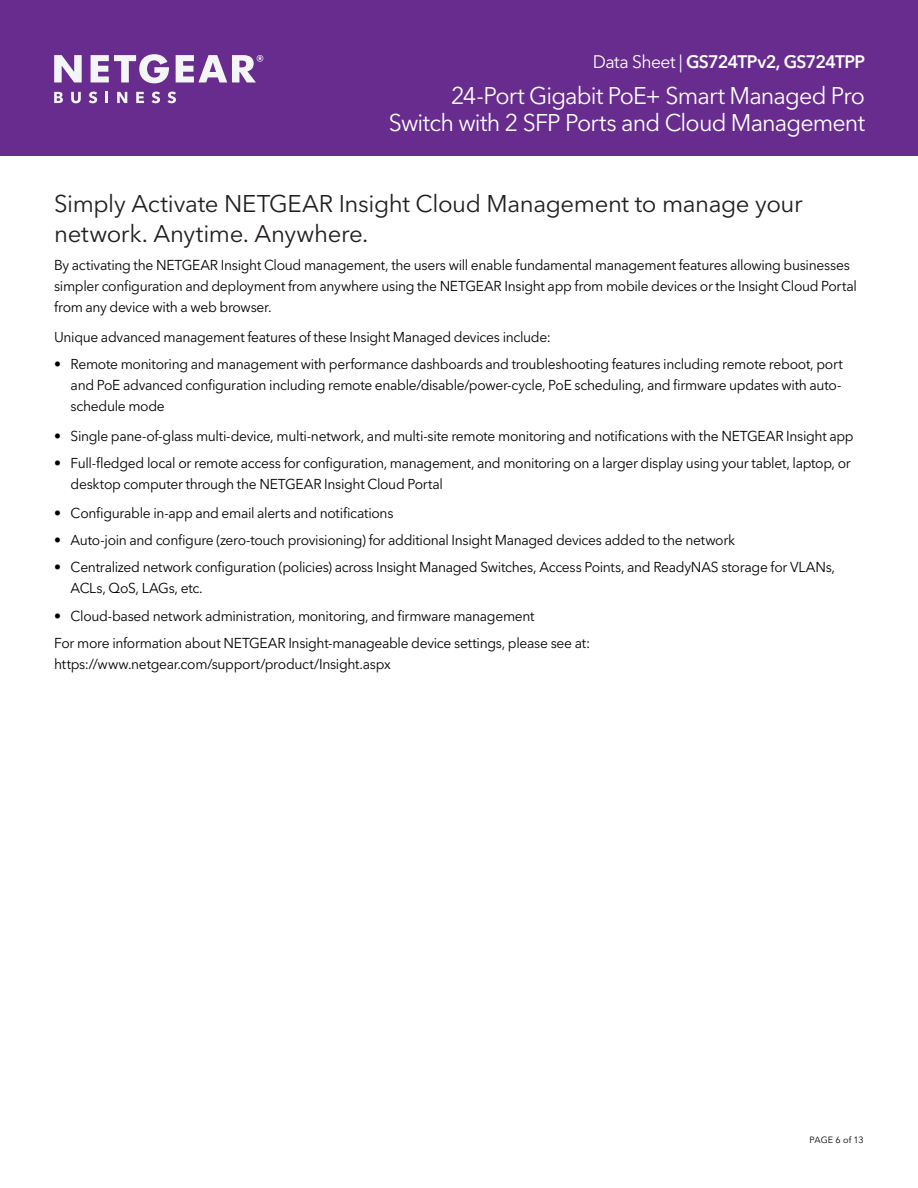
<style>
.page{position:relative;width:918px;height:1188px;background:#fff}
.page>*{position:absolute;margin:0;border:0;box-sizing:border-box;transform-origin:0 0}
.t1{font:24px/30px "Avenir Next LT Pro";letter-spacing:-.015em;color:#231f20}
.t2{font:24px/27px "Avenir Next LT Pro";letter-spacing:-.035em;color:#fff;text-align:right}
.t3{font:600 18px "Avenir Next LT Pro";letter-spacing:-.04em;color:#fff}
.t4{font:14.25px/21px "Avenir Next LT Pro";letter-spacing:-.025em;color:#000001}
.t5{font:9px "Avenir Next LT Pro";letter-spacing:.005em;color:#000001}
.s1{font-weight:400}
</style>
<div class="page">
<div style="left:0;top:0;width:918px;height:156px;background:#672c8e"></div>
<svg style="left:54px;top:92px;width:9px;height:11px"></svg>
<svg style="left:71px;top:92px;width:10px;height:11px"></svg>
<svg style="left:89px;top:92px;width:8px;height:11px"></svg>
<svg style="left:106px;top:92px;width:2px;height:11px"></svg>
<svg style="left:117px;top:92px;width:10px;height:11px"></svg>
<svg style="left:136px;top:92px;width:8px;height:11px"></svg>
<svg style="left:152px;top:92px;width:8px;height:11px"></svg>
<svg style="left:167px;top:92px;width:9px;height:11px"></svg>
<svg style="left:176px;top:55px;width:87px;height:27px"></svg>
<svg style="left:91px;top:54px;width:78px;height:29px"></svg>
<svg style="left:54px;top:55px;width:28px;height:27px"></svg>
<p class="t3" style="left:593px;top:50px;width:274px"><span class="s1">Data Sheet |</span> GS724TPv2, GS724TPP</p>
<h1 class="t2" style="left:389px;top:82px;width:478px">24-Port Gigabit PoE+ Smart Managed Pro<br>Switch with 2 SFP Ports and Cloud Management</h1>
<h1 class="t1" style="left:54px;top:188px;width:750px">Simply Activate NETGEAR Insight Cloud Management to manage your network. Anytime. Anywhere.</h1>
<p class="t4" style="left:54px;top:255px;width:804px">By activating the NETGEAR Insight Cloud management, the users will enable fundamental management features allowing businesses simpler configuration and deployment from anywhere using the NETGEAR Insight app from mobile devices or the Insight Cloud Portal from any device with a web browser.</p>
<p class="t4" style="left:54px;top:327px;width:498px">Unique advanced management features of these Insight Managed devices include:</p>
<p class="t4" style="left:71px;top:354px;width:774px;text-align:justify;text-indent:-17px">• Remote monitoring and management with performance dashboards and troubleshooting features including remote reboot, port and PoE advanced configuration including remote enable/disable/power-cycle, PoE scheduling, and firmware updates with auto&shy;schedule mode</p>
<p class="t4" style="left:54px;top:426px;width:801px">• Single pane-of-glass multi-device, multi-network, and multi-site remote monitoring and notifications with the NETGEAR Insight app</p>
<p class="t4" style="left:71px;top:453px;width:782px;text-indent:-17px">• Full-fledged local or remote access for configuration, management, and monitoring on a larger display using your tablet, laptop, or desktop computer through the NETGEAR Insight Cloud Portal</p>
<p class="t4" style="left:54px;top:502px;width:341px">• Configurable in-app and email alerts and notifications</p>
<p class="t4" style="left:54px;top:529px;width:683px">• Auto-join and configure (zero-touch provisioning) for additional Insight Managed devices added to the network</p>
<p class="t4" style="left:71px;top:556px;width:766px;text-indent:-17px">• Centralized network configuration (policies) across Insight Managed Switches, Access Points, and ReadyNAS storage for VLANs,<br>ACLs, QoS, LAGs, etc.</p>
<p class="t4" style="left:54px;top:603px;width:538px;line-height:27px">• Cloud-based network administration, monitoring, and firmware management<br>For more information about NETGEAR Insight-manageable device settings, please see at:</p>
<p class="t4" style="left:54px;top:654px;width:338px">https://www.netgear.com/support/product/Insight.aspx</p>
<p class="t5" style="left:809px;top:1134px;width:56px">PAGE 6 of 13</p>
</div>
